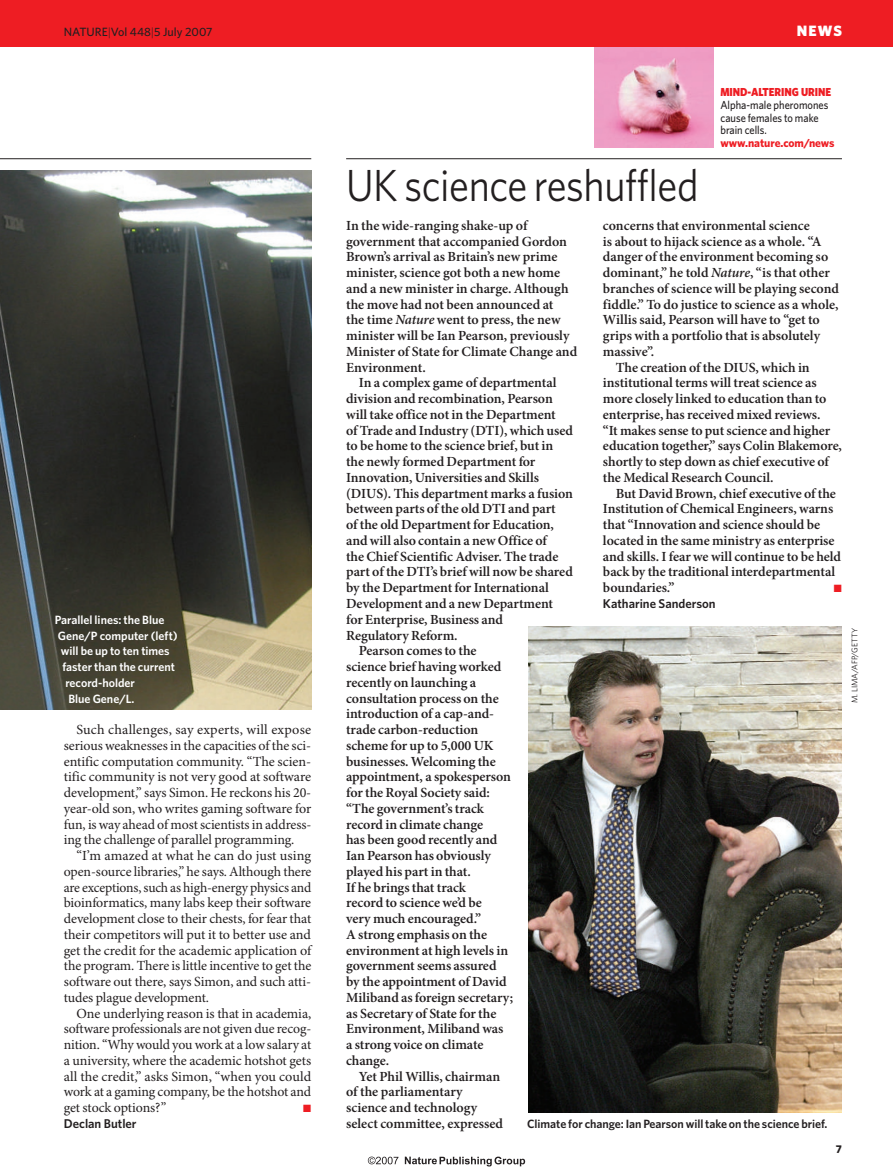
<style>
.page{position:relative;width:893px;height:1174px;background:#fff}
.page>*{position:absolute;margin:0;border:0;box-sizing:border-box;transform-origin:0 0}
.t1{font:45px "Whitney";letter-spacing:-.01em;color:#231f20;scale:.9 1}
.t2{font:900 15px "Whitney";color:#fff}
.t3{font:600 13.95px/15.8px "Minion Pro";letter-spacing:-.005em;color:#231f20}
.t4{font:13.95px/15.8px "Minion Pro";letter-spacing:-.01em;color:#231f20;text-align:justify}
.t5{font:600 12.75px "Whitney";color:#231f20}
.t6{font:600 12px "Whitney";color:#fff}
.t7{font:600 12px "Whitney";letter-spacing:-.005em;color:#231f20}
.t8{font:500 12px "Whitney";color:#231f20}
.t9{font:500 11.7px/12.8px "Whitney";color:#231f20;scale:.9 1}
.t10{font:700 11.7px "Whitney";letter-spacing:-.005em;color:#ee1d23}
.t11{font:900 11.7px "Whitney";letter-spacing:-.005em;color:#ee1d23;scale:.9 1}
.t12{font:700 11.25px "Whitney";color:#231f20}
.t13{font:10.5px "Zapf Dingbats";color:#ee1d23}
.t14{font:8.25px "Whitney";color:#231f20}
.s1{font-weight:300}
.s2{font-style:italic}
</style>
<div class="page">
<img style="left:528px;top:626px;width:314px;height:486px">
<img style="left:594px;top:47px;width:120px;height:100px">
<img style="left:0;top:170px;width:311px;height:539px">
<div style="left:0;top:0;width:893px;height:47px;background:#ee1d23"></div>
<hr style="left:346px;top:158px;width:496px;height:1px;background:#231f20">
<hr style="left:0;top:158px;width:311px;height:1px;background:#231f20">
<svg style="left:405px;top:1156px;width:120px;height:10px"></svg>
<svg style="left:368px;top:1156px;width:30px;height:8px"></svg>
<p class="t8" style="left:64px;top:27px;width:150px">NATURE<span class="s1">|</span>Vol 448<span class="s1">|</span>5 July 2007</p>
<p class="t2" style="left:797px;top:25px;width:47px">NEWS</p>
<p class="t6" style="left:55px;top:615px;width:111px">Parallel lines: the Blue</p>
<p class="t6" style="left:58px;top:631px;width:121px">Gene/P computer (left)</p>
<p class="t6" style="left:61px;top:646px;width:110px">will be up to ten times</p>
<p class="t6" style="left:62px;top:662px;width:114px">faster than the current</p>
<p class="t6" style="left:65px;top:678px;width:71px">record-holder</p>
<p class="t6" style="left:68px;top:694px;width:68px">Blue Gene/L.</p>
<p class="t4" style="left:64px;top:723px;width:249px;text-indent:13px">Such challenges, say experts, will expose serious weaknesses in the capacities of the sci&shy;entific computation community. “The scien&shy;tific community is not very good at software development,” says Simon. He reckons his 20- year-old son, who writes gaming software for fun, is way ahead of most scientists in address&shy;ing the challenge of parallel programming.</p>
<p class="t4" style="left:64px;top:849px;width:249px;text-indent:13px">“I’m amazed at what he can do just using open-source libraries,” he says. Although there are exceptions, such as high-energy physics and bioinformatics, many labs keep their software development close to their chests, for fear that their competitors will put it to better use and get the credit for the academic application of the program. There is little incentive to get the software out there, says Simon, and such atti&shy;tudes plague development.</p>
<p class="t4" style="left:64px;top:1006px;width:249px;text-indent:13px">One underlying reason is that in academia, software professionals are not given due recog&shy;nition. “Why would you work at a low salary at a university, where the academic hotshot gets all the credit,” asks Simon, “when you could work at a gaming company, be the hotshot and get stock options?”</p>
<p class="t13" style="left:303px;top:1103px;width:9px">■</p>
<p class="t5" style="left:64px;top:1118px;width:74px">Declan Butler</p>
<h1 class="t1" style="left:346px;top:169px;width:393px">UK science reshuffled</h1>
<p class="t11" style="left:720px;top:88px;width:125px">MIND-ALTERING URINE</p>
<p class="t9" style="left:720px;top:99px;width:121px">Alpha-male pheromones cause females to make brain cells.</p>
<p class="t10" style="left:720px;top:139px;width:116px">www.nature.com/news</p>
<p class="t3" style="left:603px;top:219px;width:208px">concerns that environmental science</p>
<p class="t3" style="left:603px;top:234px;width:220px">is about to hijack science as a whole. “A</p>
<p class="t3" style="left:603px;top:250px;width:227px">danger of the environment becoming so</p>
<p class="t3" style="left:603px;top:266px;width:228px">dominant,” he told <span class="s2">Nature</span>, “is that other</p>
<p class="t3" style="left:603px;top:282px;width:238px">branches of science will be playing second</p>
<p class="t3" style="left:603px;top:297px;width:237px">fiddle.” To do justice to science as a whole,</p>
<p class="t3" style="left:603px;top:313px;width:218px">Willis said, Pearson will have to “get to</p>
<p class="t3" style="left:603px;top:329px;width:219px">grips with a portfolio that is absolutely</p>
<p class="t3" style="left:603px;top:345px;width:53px">massive”.</p>
<p class="t3" style="left:616px;top:360px;width:195px">The creation of the DIUS, which in</p>
<p class="t3" style="left:603px;top:376px;width:215px">institutional terms will treat science as</p>
<p class="t3" style="left:603px;top:392px;width:225px">more closely linked to education than to</p>
<p class="t3" style="left:603px;top:408px;width:219px">enterprise, has received mixed reviews.</p>
<p class="t3" style="left:603px;top:423px;width:229px">“It makes sense to put science and higher</p>
<p class="t3" style="left:603px;top:439px;width:240px">education together,” says Colin Blakemore,</p>
<p class="t3" style="left:603px;top:455px;width:227px">shortly to step down as chief executive of</p>
<p class="t3" style="left:603px;top:471px;width:172px">the Medical Research Council.</p>
<p class="t3" style="left:616px;top:486px;width:222px">But David Brown, chief executive of the</p>
<p class="t3" style="left:603px;top:502px;width:232px">Institution of Chemical Engineers, warns</p>
<p class="t3" style="left:603px;top:518px;width:219px">that “Innovation and science should be</p>
<p class="t3" style="left:603px;top:534px;width:233px">located in the same ministry as enterprise</p>
<p class="t3" style="left:603px;top:549px;width:240px">and skills. I fear we will continue to be held</p>
<p class="t3" style="left:603px;top:565px;width:234px">back by the traditional interdepartmental</p>
<p class="t3" style="left:603px;top:581px;width:73px">boundaries.”</p>
<p class="t13" style="left:834px;top:583px;width:9px">■</p>
<p class="t5" style="left:603px;top:599px;width:114px">Katharine Sanderson</p>
<p class="t3" style="left:346px;top:219px;width:233px">In the wide-ranging shake-up of government that accompanied Gordon Brown’s arrival as Britain’s new prime minister, science got both a new home and a new minister in charge. Although the move had not been announced at<br>the time <span class="s2">Nature</span> went to press, the new minister will be Ian Pearson, previously Minister of State for Climate Change and Environment.</p>
<p class="t3" style="left:359px;top:376px;width:199px">In a complex game of departmental</p>
<p class="t3" style="left:346px;top:392px;width:208px">division and recombination, Pearson</p>
<p class="t3" style="left:346px;top:408px;width:211px">will take office not in the Department</p>
<p class="t3" style="left:346px;top:423px;width:228px">of Trade and Industry (DTI), which used</p>
<p class="t3" style="left:346px;top:439px;width:209px">to be home to the science brief, but in</p>
<p class="t3" style="left:346px;top:455px;width:191px">the newly formed Department for</p>
<p class="t3" style="left:346px;top:471px;width:194px">Innovation, Universities and Skills</p>
<p class="t3" style="left:346px;top:486px;width:228px">(DIUS). This department marks a fusion</p>
<p class="t3" style="left:346px;top:502px;width:211px">between parts of the old DTI and part</p>
<p class="t3" style="left:346px;top:518px;width:209px">of the old Department for Education,</p>
<p class="t3" style="left:346px;top:534px;width:202px">and will also contain a new Office of</p>
<p class="t3" style="left:346px;top:549px;width:214px">the Chief Scientific Adviser. The trade</p>
<p class="t3" style="left:346px;top:565px;width:228px">part of the DTI’s brief will now be shared</p>
<p class="t3" style="left:346px;top:581px;width:204px">by the Department for International</p>
<p class="t3" style="left:346px;top:597px;width:208px">Development and a new Department</p>
<p class="t3" style="left:346px;top:612px;width:158px">for Enterprise, Business and</p>
<p class="t3" style="left:346px;top:628px;width:113px">Regulatory Reform.</p>
<p class="t3" style="left:359px;top:644px;width:119px">Pearson comes to the</p>
<p class="t3" style="left:346px;top:660px;width:157px">science brief having worked</p>
<p class="t3" style="left:346px;top:675px;width:132px">recently on launching a</p>
<p class="t3" style="left:346px;top:691px;width:154px">consultation process on the</p>
<p class="t3" style="left:346px;top:707px;width:149px">introduction of a cap-and-</p>
<p class="t3" style="left:346px;top:723px;width:134px">trade carbon-reduction</p>
<p class="t3" style="left:346px;top:738px;width:149px">scheme for up to 5,000 UK</p>
<p class="t3" style="left:346px;top:754px;width:151px">businesses. Welcoming the</p>
<p class="t3" style="left:346px;top:770px;width:166px">appointment, a spokesperson</p>
<p class="t3" style="left:346px;top:786px;width:145px">for the Royal Society said:</p>
<p class="t3" style="left:346px;top:801px;width:139px">“The government’s track</p>
<p class="t3" style="left:346px;top:817px;width:138px">record in climate change</p>
<p class="t3" style="left:346px;top:833px;width:153px">has been good recently and</p>
<p class="t3" style="left:346px;top:849px;width:146px">Ian Pearson has obviously</p>
<p class="t3" style="left:346px;top:864px;width:126px">played his part in that.</p>
<p class="t3" style="left:346px;top:880px;width:121px">If he brings that track</p>
<p class="t3" style="left:346px;top:896px;width:137px">record to science we’d be</p>
<p class="t3" style="left:346px;top:912px;width:136px">very much encouraged.”</p>
<p class="t3" style="left:346px;top:927px;width:143px">A strong emphasis on the</p>
<p class="t3" style="left:346px;top:943px;width:163px">environment at high levels in</p>
<p class="t3" style="left:346px;top:959px;width:152px">government seems assured</p>
<p class="t3" style="left:346px;top:975px;width:162px">by the appointment of David</p>
<p class="t3" style="left:346px;top:990px;width:168px">Miliband as foreign secretary;</p>
<p class="t3" style="left:346px;top:1006px;width:152px">as Secretary of State for the</p>
<p class="t3" style="left:346px;top:1022px;width:159px">Environment, Miliband was</p>
<p class="t3" style="left:346px;top:1038px;width:139px">a strong voice on climate</p>
<p class="t3" style="left:346px;top:1053px;width:45px">change.</p>
<p class="t3" style="left:359px;top:1069px;width:143px">Yet Phil Willis, chairman</p>
<p class="t3" style="left:346px;top:1085px;width:118px">of the parliamentary</p>
<p class="t3" style="left:346px;top:1101px;width:133px">science and technology</p>
<p class="t3" style="left:346px;top:1116px;width:158px">select committee, expressed</p>
<p class="t7" style="left:527px;top:1119px;width:302px">Climate for change: Ian Pearson will take on the science brief.</p>
<p class="t12" style="left:836px;top:1144px;width:8px">7</p>
<p class="t14" style="left:852px;top:703px;width:76px;rotate:-90deg">M. LIMA/AFP/GETTY</p>
</div>
